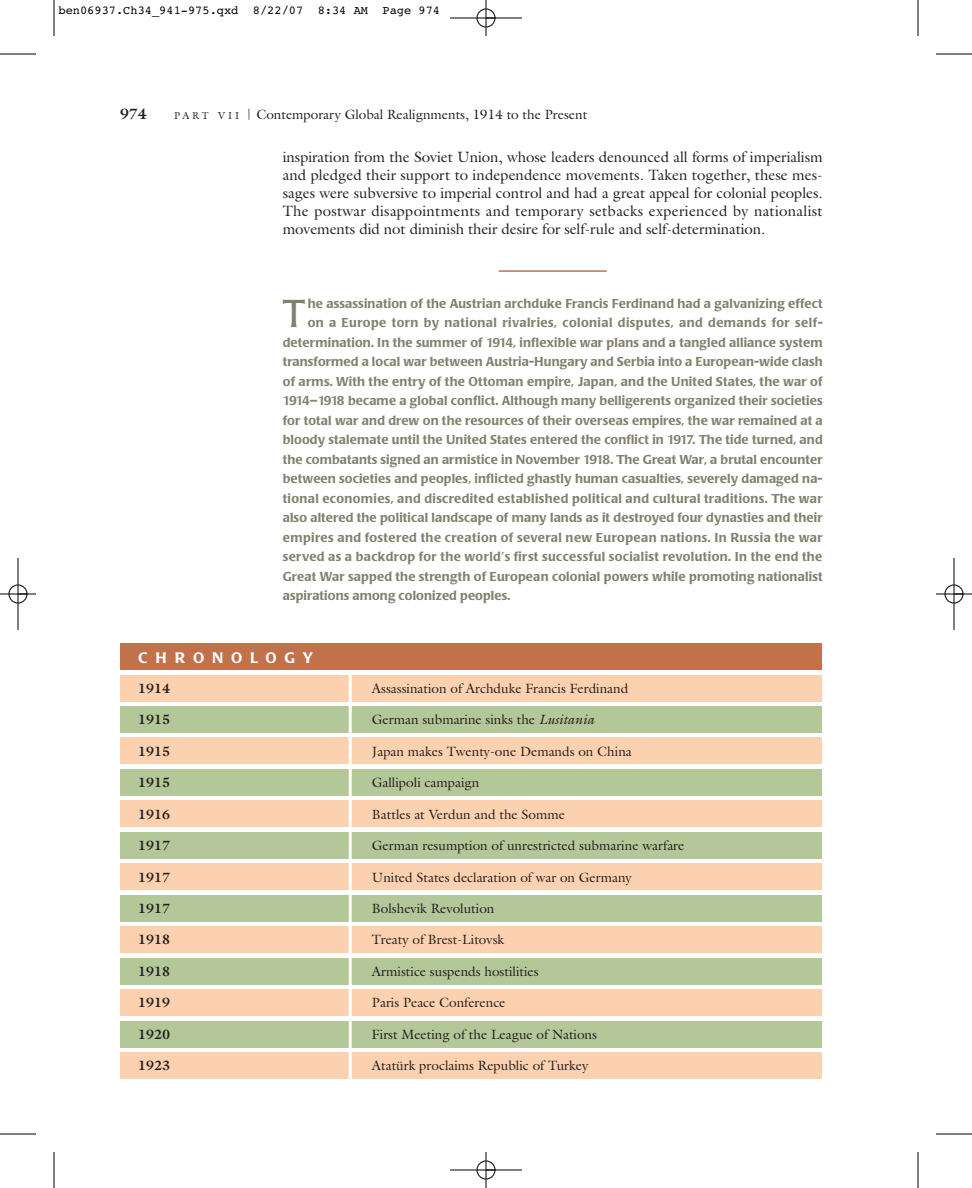
<style>
.page{position:relative;width:972px;height:1188px;background:#fff}
.page>*{position:absolute;margin:0;border:0;box-sizing:border-box;transform-origin:0 0}
.t1{font:38.55px "Poppl Laudatio";color:#82806e}
.t2{font:15px/18px "Galliard";letter-spacing:-.005em;color:#231f20;text-align:justify}
.t3{font:500 15px "Poppl Laudatio";letter-spacing:.52em;color:#fff}
.t4{font:700 15px "Galliard";color:#231f20}
.t5{font:13.5px "Galliard";color:#231f20}
.t6{font:700 13.5px "Galliard";color:#231f20}
.t7{font:500 12.75px "Poppl Laudatio";letter-spacing:.01em;color:#82806e}
.t8{font:500 12.75px "Poppl Laudatio";letter-spacing:.03em;color:#82806e}
.t9{font:500 12.75px "Poppl Laudatio";letter-spacing:.035em;color:#82806e}
.t10{font:12px "Courier";color:#000}
.s1{font-size:10.2px}
.s2{font-size:11.25px}
.s3{font-style:italic}
</style>
<div class="page">
<hr style="left:499px;top:270px;width:108px;height:2px;background:#c2714a">
<div style="left:120px;top:644px;width:702px;height:26px;background:#c2714a"></div>
<div style="left:120px;top:675px;width:702px;height:27px;background:#fcd1af"></div>
<div style="left:120px;top:737px;width:702px;height:27px;background:#fcd1af"></div>
<div style="left:120px;top:769px;width:702px;height:27px;background:#b4c799"></div>
<div style="left:120px;top:800px;width:702px;height:27px;background:#fcd1af"></div>
<div style="left:120px;top:832px;width:702px;height:27px;background:#b4c799"></div>
<div style="left:120px;top:863px;width:702px;height:27px;background:#fcd1af"></div>
<div style="left:120px;top:895px;width:702px;height:27px;background:#b4c799"></div>
<div style="left:120px;top:926px;width:702px;height:27px;background:#fcd1af"></div>
<div style="left:120px;top:958px;width:702px;height:27px;background:#b4c799"></div>
<div style="left:120px;top:989px;width:702px;height:27px;background:#fcd1af"></div>
<div style="left:120px;top:1052px;width:702px;height:27px;background:#fcd1af"></div>
<div style="left:120px;top:1021px;width:702px;height:27px;background:#b4c799"></div>
<div style="left:120px;top:706px;width:702px;height:27px;background:#b4c799"></div>
<hr style="left:349px;top:673px;width:3px;height:407px;background:#fff">
<hr style="left:54px;top:0;width:1px;height:36px;background:#000">
<hr style="left:0;top:54px;width:36px;height:1px;background:#000">
<hr style="left:918px;top:0;width:1px;height:36px;background:#000">
<hr style="left:936px;top:54px;width:36px;height:1px;background:#000">
<hr style="left:54px;top:1152px;width:1px;height:36px;background:#000">
<hr style="left:0;top:1134px;width:36px;height:1px;background:#000">
<hr style="left:918px;top:1152px;width:1px;height:36px;background:#000">
<hr style="left:936px;top:1134px;width:36px;height:1px;background:#000">
<hr style="left:450px;top:18px;width:72px;height:1px;background:#000">
<hr style="left:450px;top:1170px;width:72px;height:1px;background:#000">
<hr style="left:18px;top:558px;width:1px;height:72px;background:#000">
<hr style="left:954px;top:558px;width:1px;height:72px;background:#000">
<hr style="left:486px;top:0;width:1px;height:36px;background:#000">
<hr style="left:486px;top:1152px;width:1px;height:36px;background:#000">
<hr style="left:0;top:594px;width:36px;height:1px;background:#000">
<hr style="left:936px;top:594px;width:36px;height:1px;background:#000">
<div style="left:477px;top:9px;width:18px;height:18px;border:1px solid #000;border-radius:50%"></div>
<div style="left:477px;top:1161px;width:18px;height:18px;border:1px solid #000;border-radius:50%"></div>
<div style="left:9px;top:585px;width:18px;height:18px;border:1px solid #000;border-radius:50%"></div>
<div style="left:945px;top:585px;width:18px;height:18px;border:1px solid #000;border-radius:50%"></div>
<p class="t10" style="left:58px;top:6px;width:383px">ben06937.Ch34_941-975.qxd 8/22/07 8:34 AM Page 974</p>
<p class="t4" style="left:120px;top:108px;width:28px">974</p>
<p class="t5" style="left:174px;top:109px;width:415px"><span class="s1">P A R T V I I</span> <span class="s2">|</span> Contemporary Global Realignments, 1914 to the Present</p>
<p class="t2" style="left:283px;top:150px;width:542px">inspiration from the Soviet Union, whose leaders denounced all forms of imperialism and pledged their support to independence movements. Taken together, these mes&shy;sages were subversive to imperial control and had a great appeal for colonial peoples.<br>The postwar disappointments and temporary setbacks experienced by nationalist movements did not diminish their desire for self-rule and self-determination.</p>
<h1 class="t1" style="left:283px;top:298px;width:24px">T</h1>
<p class="t7" style="left:308px;top:298px;width:517px">he assassination of the Austrian archduke Francis Ferdinand had a galvanizing effect</p>
<p class="t9" style="left:308px;top:318px;width:517px">on a Europe torn by national rivalries, colonial disputes, and demands for self-</p>
<p class="t7" style="left:283px;top:337px;width:541px">determination. In the summer of 1914, inflexible war plans and a tangled alliance system</p>
<p class="t7" style="left:283px;top:357px;width:541px">transformed a local war between Austria-Hungary and Serbia into a European-wide clash</p>
<p class="t7" style="left:283px;top:376px;width:541px">of arms. With the entry of the Ottoman empire, Japan, and the United States, the war of</p>
<p class="t7" style="left:283px;top:396px;width:541px">1914–1918 became a global conflict. Although many belligerents organized their societies</p>
<p class="t7" style="left:283px;top:415px;width:542px">for total war and drew on the resources of their overseas empires, the war remained at a</p>
<p class="t7" style="left:283px;top:435px;width:541px">bloody stalemate until the United States entered the conflict in 1917. The tide turned, and</p>
<p class="t7" style="left:283px;top:454px;width:541px">the combatants signed an armistice in November 1918. The Great War, a brutal encounter</p>
<p class="t7" style="left:283px;top:474px;width:541px">between societies and peoples, inflicted ghastly human casualties, severely damaged na-</p>
<p class="t8" style="left:283px;top:493px;width:541px">tional economies, and discredited established political and cultural traditions. The war</p>
<p class="t7" style="left:283px;top:513px;width:541px">also altered the political landscape of many lands as it destroyed four dynasties and their</p>
<p class="t9" style="left:283px;top:532px;width:541px">empires and fostered the creation of several new European nations. In Russia the war</p>
<p class="t8" style="left:283px;top:552px;width:541px">served as a backdrop for the world’s first successful socialist revolution. In the end the</p>
<p class="t7" style="left:283px;top:571px;width:541px">Great War sapped the strength of European colonial powers while promoting nationalist</p>
<p class="t7" style="left:283px;top:591px;width:229px">aspirations among colonized peoples.</p>
<p class="t3" style="left:138px;top:652px;width:177px">CHRONOLOGY</p>
<p class="t6" style="left:138px;top:683px;width:34px">1914</p>
<p class="t5" style="left:372px;top:683px;width:258px">Assassination of Archduke Francis Ferdinand</p>
<p class="t6" style="left:138px;top:715px;width:34px">1915</p>
<p class="t5" style="left:372px;top:715px;width:224px">German submarine sinks the <span class="s3">Lusitania</span></p>
<p class="t6" style="left:138px;top:746px;width:34px">1915</p>
<p class="t5" style="left:372px;top:746px;width:261px">Japan makes Twenty-one Demands on China</p>
<p class="t6" style="left:138px;top:778px;width:34px">1915</p>
<p class="t5" style="left:372px;top:778px;width:109px">Gallipoli campaign</p>
<p class="t6" style="left:138px;top:809px;width:34px">1916</p>
<p class="t5" style="left:372px;top:809px;width:195px">Battles at Verdun and the Somme</p>
<p class="t6" style="left:138px;top:840px;width:34px">1917</p>
<p class="t5" style="left:372px;top:840px;width:314px">German resumption of unrestricted submarine warfare</p>
<p class="t6" style="left:138px;top:872px;width:34px">1917</p>
<p class="t5" style="left:372px;top:872px;width:261px">United States declaration of war on Germany</p>
<p class="t6" style="left:138px;top:903px;width:34px">1917</p>
<p class="t5" style="left:372px;top:903px;width:124px">Bolshevik Revolution</p>
<p class="t6" style="left:138px;top:935px;width:34px">1918</p>
<p class="t5" style="left:372px;top:935px;width:134px">Treaty of Brest-Litovsk</p>
<p class="t6" style="left:138px;top:966px;width:34px">1918</p>
<p class="t5" style="left:372px;top:966px;width:168px">Armistice suspends hostilities</p>
<p class="t6" style="left:138px;top:998px;width:34px">1919</p>
<p class="t5" style="left:372px;top:997px;width:135px">Paris Peace Conference</p>
<p class="t6" style="left:138px;top:1029px;width:34px">1920</p>
<p class="t5" style="left:372px;top:1029px;width:227px">First Meeting of the League of Nations</p>
<p class="t6" style="left:138px;top:1060px;width:34px">1923</p>
<p class="t5" style="left:372px;top:1060px;width:218px">Atatürk proclaims Republic of Turkey</p>
</div>
